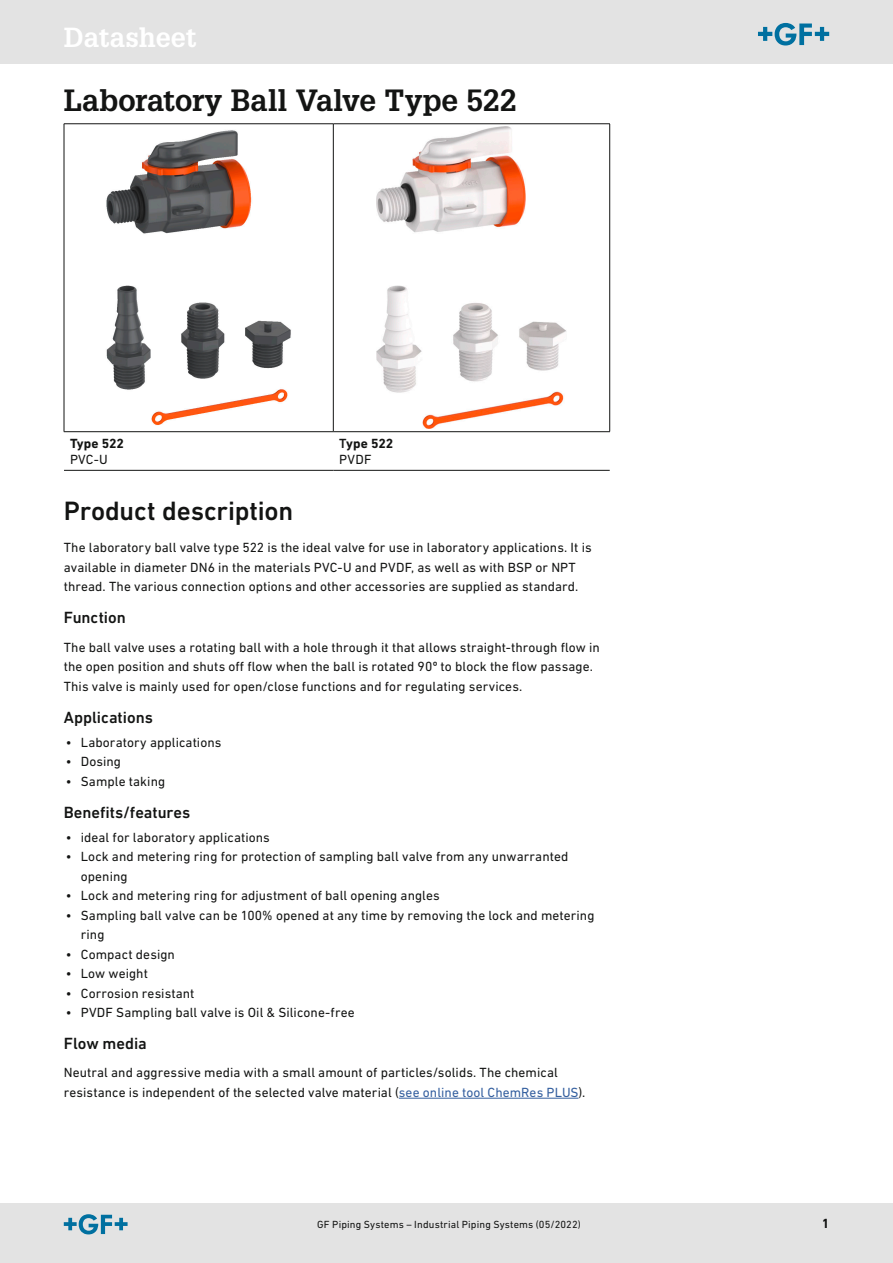
<style>
.page{position:relative;width:893px;height:1263px;background:#fff}
.page>*{position:absolute;margin:0;border:0;box-sizing:border-box;transform-origin:0 0}
.Heading_0{font:700 30px "Glypha LT Pro";letter-spacing:-.005em;color:#131413}
.Heading_1{font:500 27px "DIN Next W1 G";letter-spacing:-.005em;color:#131413}
.t1{font:700 27px "Glypha LT Pro";color:#fff}
.Überschrift_4__oNr{font:500 16.5px "DIN Next W1 G";color:#131413}
.Grundtext{font:13.5px/19.5px "DIN Next W1 G";letter-spacing:.005em;color:#131413}
.Tabelle_Kopfzeile_l{font:700 13.5px "DIN Next W1 G";letter-spacing:-.005em;color:#131413}
.Tabelle_Kopfzeile_l-2{font:13.5px "DIN Next W1 G";letter-spacing:.02em;color:#131413}
.t2{font:10.5px "DIN Next W1 G";letter-spacing:.015em;color:#131413}
.s1{font-weight:500}
.s2{color:#345f9f}
</style>
<div class="page">
<div style="left:0;top:1203px;width:893px;height:60px;background:#e3e3e3"></div>
<svg style="left:64px;top:1214px;width:64px;height:20px"></svg>
<div style="left:0;top:0;width:893px;height:64px;background:#e3e3e3"></div>
<svg style="left:758px;top:23px;width:71px;height:23px"></svg>
<hr style="left:64px;top:123px;width:269px;height:1px;background:#131413">
<hr style="left:64px;top:124px;width:1px;height:307px;background:#131413">
<hr style="left:333px;top:123px;width:277px;height:1px;background:#131413">
<hr style="left:333px;top:124px;width:1px;height:307px;background:#131413">
<hr style="left:609px;top:124px;width:1px;height:307px;background:#131413">
<hr style="left:64px;top:431px;width:269px;height:1px;background:#131413">
<hr style="left:333px;top:431px;width:277px;height:1px;background:#131413">
<hr style="left:64px;top:470px;width:269px;height:1px;background:#131413">
<hr style="left:333px;top:470px;width:277px;height:1px;background:#131413">
<img style="left:106px;top:130px;width:185px;height:295px">
<img style="left:377px;top:127px;width:189px;height:302px">
<hr style="left:399px;top:1098px;width:179px;height:1px;background:#345f9f">
<h2 class="t1" style="left:64px;top:20px;width:134px">Datasheet</h2>
<p class="Heading_0" style="left:64px;top:81px;width:455px">Laboratory Ball Valve Type 522</p>
<p class="Tabelle_Kopfzeile_l" style="left:70px;top:435px;width:56px">Type 522</p>
<p class="Tabelle_Kopfzeile_l-2" style="left:70px;top:452px;width:39px">PVC-U</p>
<p class="Tabelle_Kopfzeile_l" style="left:339px;top:435px;width:56px"><span class="s1">T</span>ype 522</p>
<p class="Tabelle_Kopfzeile_l-2" style="left:339px;top:452px;width:34px">PVDF</p>
<p class="Heading_1" style="left:64px;top:495px;width:231px">Product description</p>
<p class="Grundtext" style="left:64px;top:538px;width:529px">The laboratory ball valve type 522 is the ideal valve for use in laboratory applications. It is available in diameter DN6 in the materials PVC-U and PVDF, as well as with BSP or NPT thread. The various connection options and other accessories are supplied as standard.</p>
<p class="Überschrift_4__oNr" style="left:64px;top:608px;width:64px">Function</p>
<p class="Grundtext" style="left:64px;top:637px;width:538px">The ball valve uses a rotating ball with a hole through it that allows straight-through flow in the open position and shuts off flow when the ball is rotated 90º to block the flow passage.<br>This valve is mainly used for open/close functions and for regulating services.</p>
<p class="Überschrift_4__oNr" style="left:64px;top:707px;width:91px">Applications</p>
<p class="Grundtext" style="left:66px;top:732px;width:157px">• Laboratory applications</p>
<p class="Grundtext" style="left:66px;top:751px;width:57px">• Dosing</p>
<p class="Grundtext" style="left:66px;top:771px;width:101px">• Sample taking</p>
<p class="Überschrift_4__oNr" style="left:64px;top:803px;width:128px">Benefits/features</p>
<p class="Grundtext" style="left:66px;top:827px;width:205px">• ideal for laboratory applications</p>
<p class="Grundtext" style="left:81px;top:846px;width:489px;text-indent:-15px">• Lock and metering ring for protection of sampling ball valve from any unwarranted opening</p>
<p class="Grundtext" style="left:66px;top:885px;width:375px">• Lock and metering ring for adjustment of ball opening angles</p>
<p class="Grundtext" style="left:81px;top:905px;width:515px;text-indent:-15px">• Sampling ball valve can be 100% opened at any time by removing the lock and metering ring</p>
<p class="Grundtext" style="left:66px;top:944px;width:111px">• Compact design</p>
<p class="Grundtext" style="left:66px;top:963px;width:84px">• Low weight</p>
<p class="Grundtext" style="left:66px;top:983px;width:130px">• Corrosion resistant</p>
<p class="Grundtext" style="left:66px;top:1002px;width:290px">• PVDF Sampling ball valve is Oil &amp; Silicone-free</p>
<p class="Überschrift_4__oNr" style="left:64px;top:1034px;width:85px">Flow media</p>
<p class="Grundtext" style="left:64px;top:1063px;width:523px">Neutral and aggressive media with a small amount of particles/solids. The chemical resistance is independent of the selected valve material (<span class="s2">see online tool ChemRes PLUS</span>).</p>
<p class="t2" style="left:317px;top:1219px;width:265px">GF Piping Systems – Industrial Piping Systems (05/2022)</p>
<p class="Tabelle_Kopfzeile_l" style="left:822px;top:1216px;width:9px">1</p>
</div>
